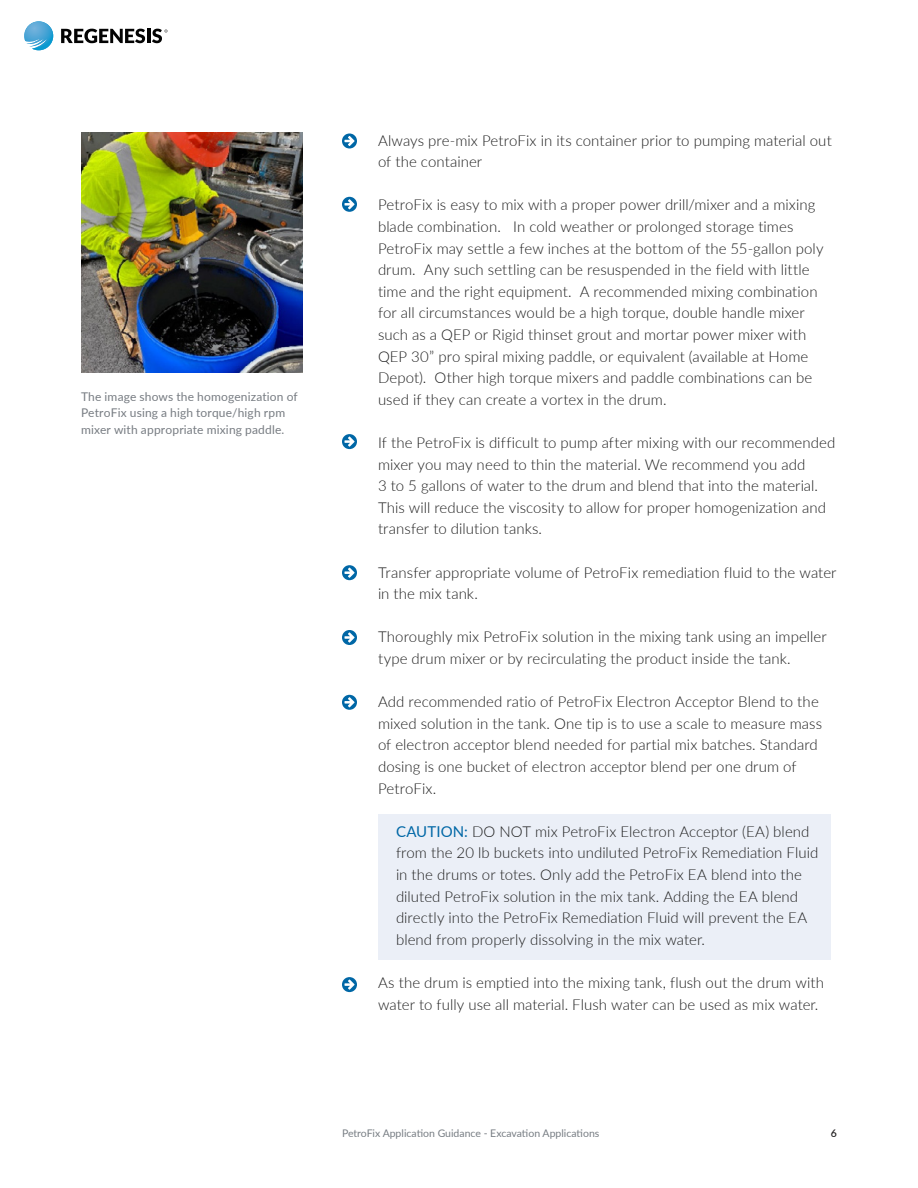
<style>
.page{position:relative;width:918px;height:1188px;background:#fff}
.page>*{position:absolute;margin:0;border:0;box-sizing:border-box;transform-origin:0 0}
.t1{font:300 15px/21.6px "Lato";letter-spacing:.005em;color:#1d1d1d}
.t2{font:12px/16.5px "Lato";letter-spacing:.015em;color:#777c82}
.t3{font:10.5px "Lato";color:#777d83}
.t4{font:600 10.5px "Lato";color:#211f20}
.s1{font-weight:400;color:#0067a6}
</style>
<div class="page">
<svg style="left:61px;top:29px;width:84px;height:14px"></svg>
<hr style="left:147px;top:29px;width:3px;height:14px;background:#030303">
<svg style="left:152px;top:29px;width:16px;height:14px"></svg>
<svg style="left:24px;top:21px;width:29px;height:29px"></svg>
<div style="left:378px;top:814px;width:453px;height:145px;background:#ebeff7"></div>
<svg style="left:342px;top:134px;width:15px;height:15px"></svg>
<svg style="left:342px;top:197px;width:15px;height:15px"></svg>
<svg style="left:342px;top:565px;width:15px;height:15px"></svg>
<svg style="left:342px;top:434px;width:15px;height:15px"></svg>
<svg style="left:342px;top:630px;width:15px;height:15px"></svg>
<svg style="left:342px;top:695px;width:15px;height:15px"></svg>
<svg style="left:342px;top:977px;width:15px;height:15px"></svg>
<img style="left:81px;top:132px;width:221px;height:241px">
<p class="t2" style="left:81px;top:387px;width:218px">The image shows the homogenization of<br>PetroFix using a high torque/high rpm mixer with appropriate mixing paddle.</p>
<p class="t1" style="left:378px;top:129px;width:455px">Always pre-mix PetroFix in its container prior to pumping material out of the container</p>
<p class="t1" style="left:378px;top:194px;width:447px">PetroFix is easy to mix with a proper power drill/mixer and a mixing blade combination. In cold weather or prolonged storage times PetroFix may settle a few inches at the bottom of the 55-gallon poly drum. Any such settling can be resuspended in the field with little time and the right equipment. A recommended mixing combination for all circumstances would be a high torque, double handle mixer such as a QEP or Rigid thinset grout and mortar power mixer with QEP 30” pro spiral mixing paddle, or equivalent (available at Home Depot). Other high torque mixers and paddle combinations can be used if they can create a vortex in the drum.</p>
<p class="t1" style="left:378px;top:431px;width:459px">If the PetroFix is difficult to pump after mixing with our recommended mixer you may need to thin the material. We recommend you add<br>3 to 5 gallons of water to the drum and blend that into the material.<br>This will reduce the viscosity to allow for proper homogenization and transfer to dilution tanks.</p>
<p class="t1" style="left:378px;top:561px;width:460px">Transfer appropriate volume of PetroFix remediation fluid to the water in the mix tank.</p>
<p class="t1" style="left:378px;top:626px;width:450px">Thoroughly mix PetroFix solution in the mixing tank using an impeller type drum mixer or by recirculating the product inside the tank.</p>
<p class="t1" style="left:378px;top:690px;width:446px">Add recommended ratio of PetroFix Electron Acceptor Blend to the mixed solution in the tank. One tip is to use a scale to measure mass of electron acceptor blend needed for partial mix batches. Standard dosing is one bucket of electron acceptor blend per one drum of PetroFix.</p>
<p class="t1" style="left:396px;top:820px;width:424px"><span class="s1">CAUTION:</span> DO NOT mix PetroFix Electron Acceptor (EA) blend from the 20 lb buckets into undiluted PetroFix Remediation Fluid in the drums or totes. Only add the PetroFix EA blend into the diluted PetroFix solution in the mix tank. Adding the EA blend directly into the PetroFix Remediation Fluid will prevent the EA blend from properly dissolving in the mix water.</p>
<p class="t1" style="left:378px;top:971px;width:448px">As the drum is emptied into the mixing tank, flush out the drum with water to fully use all material. Flush water can be used as mix water.</p>
<p class="t3" style="left:342px;top:1125px;width:259px">PetroFix Application Guidance - Excavation Applications</p>
<p class="t4" style="left:831px;top:1125px;width:8px">6</p>
</div>
